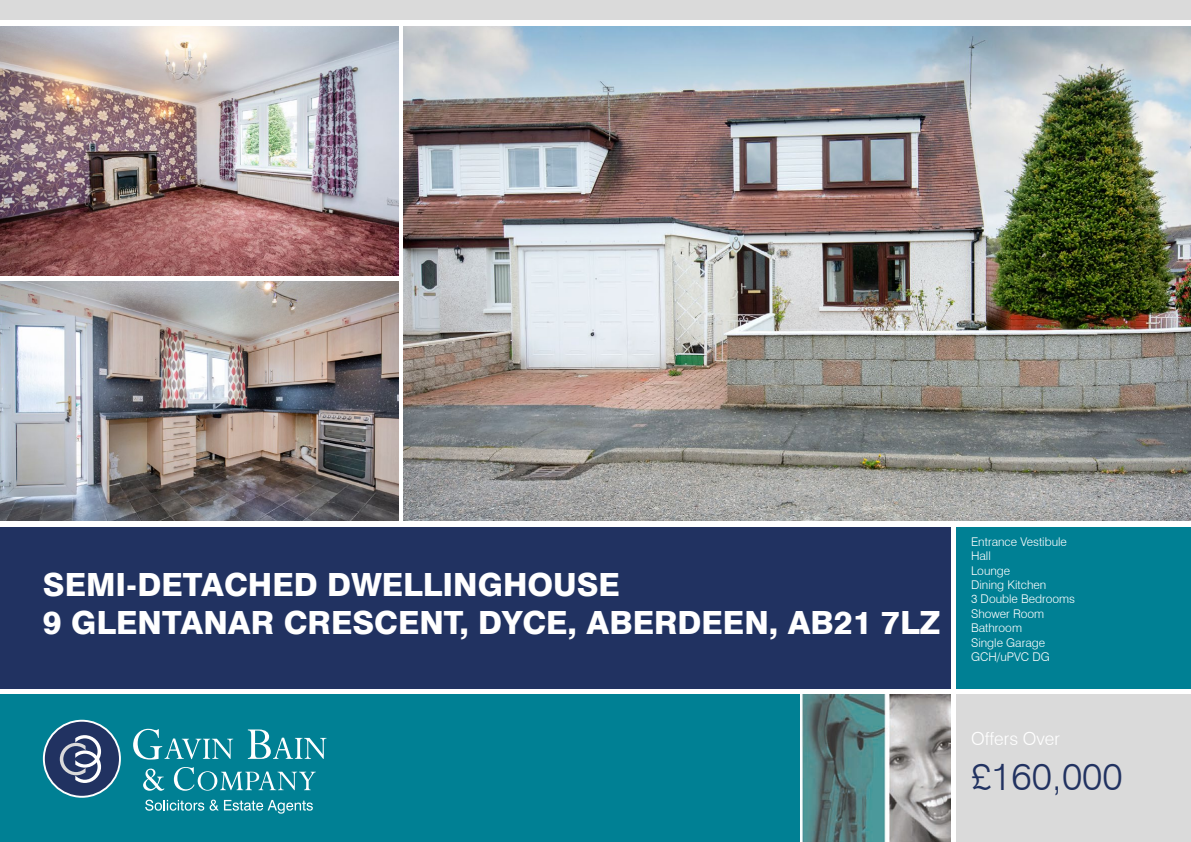
<style>
.page{position:relative;width:1191px;height:842px;background:#fff}
.page>*{position:absolute;margin:0;border:0;box-sizing:border-box;transform-origin:0 0}
.t1{font:300 38px "Swiss 721 BT";color:#213261}
.t2{font:800 32px/38.4px "Swiss 721 BT";color:#fff}
.t3{font:300 18px "Swiss 721 BT";color:#fff}
.t4{font:300 12px/14.4px "Swiss 721 BT";color:#fff}
</style>
<div class="page">
<div style="left:0;top:527px;width:950px;height:162px;background:#213261"></div>
<div style="left:956px;top:527px;width:235px;height:162px;background:#008094"></div>
<div style="left:0;top:694px;width:950px;height:148px;background:#008094"></div>
<div style="left:956px;top:694px;width:235px;height:148px;background:#dadada"></div>
<div style="left:0;top:0;width:1191px;height:20px;background:#dadada"></div>
<div style="left:44px;top:721px;width:76px;height:76px;background:#213261;border-radius:50%"></div>
<div style="left:43px;top:720px;width:78px;height:78px;border:2px solid #fff;border-radius:50%"></div>
<svg style="left:133px;top:729px;width:100px;height:30px"></svg>
<svg style="left:248px;top:729px;width:78px;height:30px"></svg>
<svg style="left:143px;top:769px;width:21px;height:22px"></svg>
<svg style="left:174px;top:767px;width:142px;height:24px"></svg>
<svg style="left:145px;top:800px;width:59px;height:11px"></svg>
<svg style="left:210px;top:800px;width:103px;height:14px"></svg>
<svg style="left:60px;top:735px;width:41px;height:48px"></svg>
<img style="left:800px;top:694px;width:150px;height:148px">
<img style="left:0;top:26px;width:398px;height:250px">
<img style="left:0;top:281px;width:398px;height:240px">
<img style="left:403px;top:26px;width:788px;height:495px">
<h2 class="t2" style="left:43px;top:565px;width:899px">SEMI-DETACHED DWELLINGHOUSE<br>9 GLENTANAR CRESCENT, DYCE, ABERDEEN, AB21 7LZ</h2>
<p class="t4" style="left:971px;top:534px;width:106px">Entrance Vestibule<br>Hall<br>Lounge<br>Dining Kitchen<br>3 Double Bedrooms<br>Shower Room<br>Bathroom<br>Single Garage<br>GCH/uPVC DG</p>
<h3 class="t3" style="left:971px;top:727px;width:90px">Offers Over</h3>
<h1 class="t1" style="left:971px;top:753px;width:153px">£160,000</h1>
</div>
